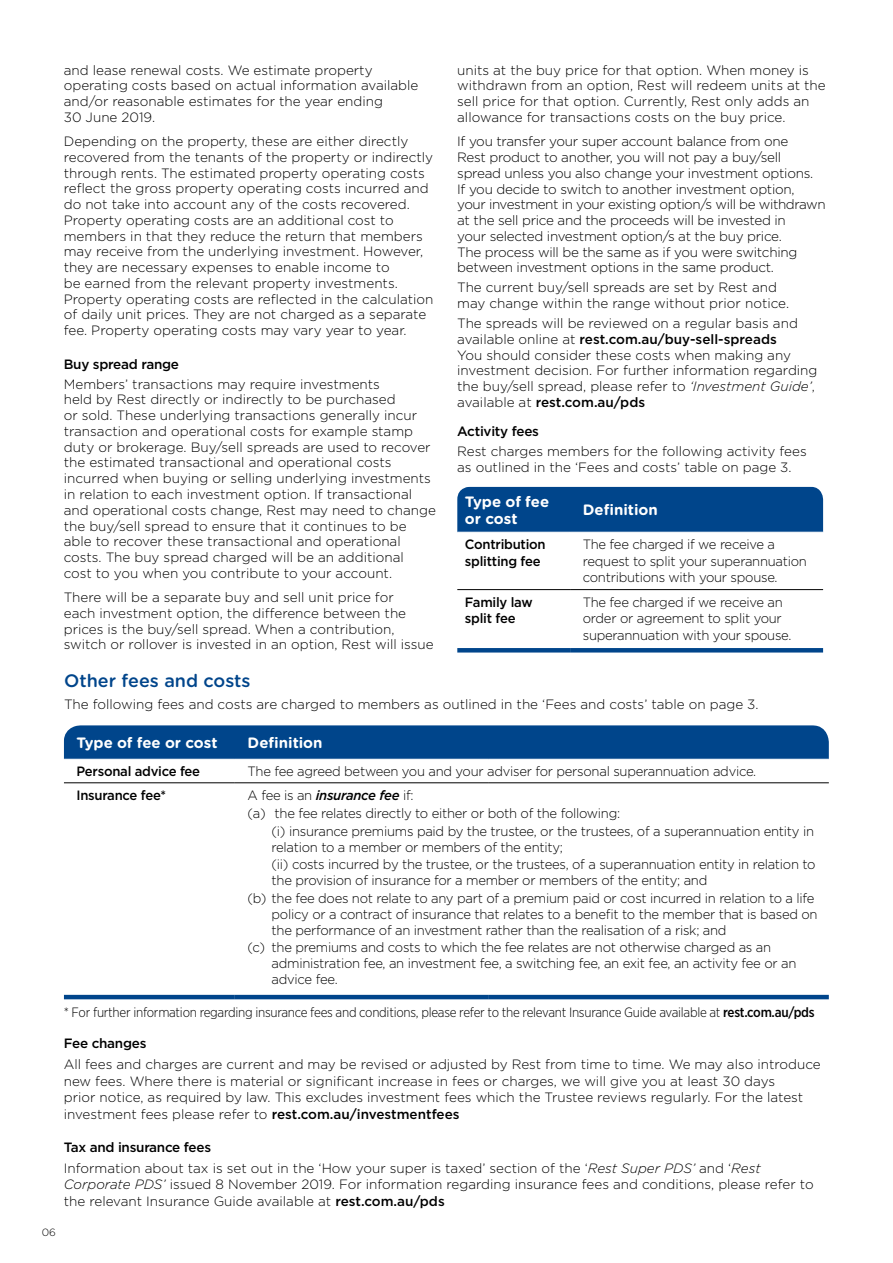
<style>
.page{position:relative;width:893px;height:1263px;background:#fff}
.page>*{position:absolute;margin:0;border:0;box-sizing:border-box;transform-origin:0 0}
.t1{font:500 18px "Gotham Rounded";color:#00458b}
.t2{font:700 15px/16.5px "Gotham Rounded";letter-spacing:-.005em;color:#fff}
.t3{font:300 13.5px/15.8px "Gotham";color:#000}
.t4{font:300 13.5px/15.8px "Gotham";letter-spacing:-.02em;color:#000}
.t5{font:300 13.5px "Gotham Narrow";letter-spacing:-.02em;color:#000}
.t6{font:500 13.5px/16.5px "Gotham";letter-spacing:-.02em;color:#000}
.t7{font:italic 500 13.5px "Gotham";letter-spacing:-.02em;color:#000}
.t8{font:300 10.5px "Gotham";color:#000}
.s1{font-weight:500}
.s2{font-style:italic}
.s3{font-weight:300;font-style:normal}
</style>
<div class="page">
<svg style="left:457px;top:590px;width:366px;height:63px"></svg>
<div style="left:457px;top:487px;width:367px;height:45px;background:#00458b"></div>
<hr style="left:457px;top:589px;width:113px;height:1px;background:#000">
<hr style="left:570px;top:589px;width:253px;height:1px;background:#000">
<hr style="left:457px;top:648px;width:113px;height:4px;background:#00458b">
<hr style="left:570px;top:648px;width:253px;height:4px;background:#00458b">
<svg style="left:64px;top:783px;width:765px;height:217px"></svg>
<svg style="left:64px;top:725px;width:765px;height:35px;background:#0c4e90"></svg>
<hr style="left:64px;top:782px;width:171px;height:1px;background:#000">
<hr style="left:235px;top:782px;width:253px;height:1px;background:#000">
<hr style="left:488px;top:782px;width:341px;height:1px;background:#000">
<hr style="left:64px;top:995px;width:171px;height:4px;background:#00458b">
<hr style="left:235px;top:995px;width:253px;height:4px;background:#00458b">
<hr style="left:488px;top:995px;width:341px;height:4px;background:#00458b">
<p class="t3" style="left:64px;top:62px;width:356px">and lease renewal costs. We estimate property operating costs based on actual information available and/or reasonable estimates for the year ending<br>30 June 2019.</p>
<p class="t3" style="left:64px;top:133px;width:371px">Depending on the property, these are either directly recovered from the tenants of the property or indirectly through rents. The estimated property operating costs reflect the gross property operating costs incurred and do not take into account any of the costs recovered.<br>Property operating costs are an additional cost to members in that they reduce the return that members may receive from the underlying investment. However, they are necessary expenses to enable income to<br>be earned from the relevant property investments.<br>Property operating costs are reflected in the calculation of daily unit prices. They are not charged as a separate fee. Property operating costs may vary year to year.</p>
<p class="t6" style="left:64px;top:355px;width:117px">Buy spread range</p>
<p class="t3" style="left:64px;top:376px;width:374px">Members’ transactions may require investments<br>held by Rest directly or indirectly to be purchased<br>or sold. These underlying transactions generally incur transaction and operational costs for example stamp duty or brokerage. Buy/sell spreads are used to recover the estimated transactional and operational costs incurred when buying or selling underlying investments in relation to each investment option. If transactional and operational costs change, Rest may need to change the buy/sell spread to ensure that it continues to be able to recover these transactional and operational costs. The buy spread charged will be an additional<br>cost to you when you contribute to your account.</p>
<p class="t3" style="left:64px;top:589px;width:371px">There will be a separate buy and sell unit price for<br>each investment option, the difference between the prices is the buy/sell spread. When a contribution, switch or rollover is invested in an option, Rest will issue</p>
<p class="t3" style="left:457px;top:62px;width:370px">units at the buy price for that option. When money is withdrawn from an option, Rest will redeem units at the sell price for that option. Currently, Rest only adds an allowance for transactions costs on the buy price.</p>
<p class="t4" style="left:457px;top:133px;width:370px">If you transfer your super account balance from one<br>Rest product to another, you will not pay a buy/sell spread unless you also change your investment options.<br>If you decide to switch to another investment option, your investment in your existing option/s will be withdrawn at the sell price and the proceeds will be invested in<br>your selected investment option/s at the buy price.<br>The process will be the same as if you were switching between investment options in the same product.</p>
<p class="t3" style="left:457px;top:279px;width:333px">The current buy/sell spreads are set by Rest and may change within the range without prior notice.</p>
<p class="t3" style="left:457px;top:315px;width:362px">The spreads will be reviewed on a regular basis and available online at <span class="s1">rest.com.au/buy-sell-spreads<br></span>You should consider these costs when making any investment decision. For further information regarding the buy/sell spread, please refer to <span class="s2">‘Investment Guide’</span>, available at <span class="s1">rest.com.au/pds</span></p>
<p class="t6" style="left:457px;top:423px;width:83px">Activity fees</p>
<p class="t3" style="left:457px;top:443px;width:351px">Rest charges members for the following activity fees as outlined in the ‘Fees and costs’ table on page 3.</p>
<p class="t2" style="left:465px;top:493px;width:86px">Type of fee or cost</p>
<p class="t2" style="left:583px;top:501px;width:77px">Definition</p>
<p class="t6" style="left:465px;top:536px;width:82px">Contribution splitting fee</p>
<p class="t4" style="left:583px;top:536px;width:226px;line-height:16.5px">The fee charged if we receive a request to split your superannuation contributions with your spouse.</p>
<p class="t6" style="left:465px;top:594px;width:69px">Family law split fee</p>
<p class="t4" style="left:583px;top:593px;width:210px;line-height:16.5px">The fee charged if we receive an order or agreement to split your superannuation with your spouse.</p>
<h1 class="t1" style="left:64px;top:668px;width:188px">Other fees and costs</h1>
<p class="t3" style="left:64px;top:696px;width:696px">The following fees and costs are charged to members as outlined in the ‘Fees and costs’ table on page 3.</p>
<p class="t8" style="left:42px;top:1226px;width:16px">06</p>
<p class="t2" style="left:77px;top:734px;width:143px">Type of fee or cost</p>
<p class="t2" style="left:248px;top:734px;width:77px">Definition</p>
<p class="t6" style="left:77px;top:763px;width:125px">Personal advice fee</p>
<p class="t4" style="left:248px;top:763px;width:510px">The fee agreed between you and your adviser for personal superannuation advice.</p>
<p class="t6" style="left:77px;top:787px;width:91px">Insurance fee*</p>
<p class="t7" style="left:248px;top:786px;width:168px"><span class="s3">A fee is an</span> insurance fee <span class="s3">if:</span></p>
<p class="t4" style="left:248px;top:805px;width:374px">(a) the fee relates directly to either or both of the following:</p>
<p class="t4" style="left:272px;top:823px;width:544px">(i) insurance premiums paid by the trustee, or the trustees, of a superannuation entity in</p>
<p class="t4" style="left:272px;top:837px;width:545px;line-height:17.9px">relation to a member or members of the entity;<br>(ii) costs incurred by the trustee, or the trustees, of a superannuation entity in relation to</p>
<p class="t4" style="left:248px;top:871px;width:568px;line-height:17.9px;text-indent:24px">the provision of insurance for a member or members of the entity; and<br>(b) the fee does not relate to any part of a premium paid or cost incurred in relation to a life</p>
<p class="t4" style="left:272px;top:906px;width:547px">policy or a contract of insurance that relates to a benefit to the member that is based on the performance of an investment rather than the realisation of a risk; and</p>
<p class="t4" style="left:272px;top:939px;width:526px;text-indent:-24px">(c) the premiums and costs to which the fee relates are not otherwise charged as an administration fee, an investment fee, a switching fee, an exit fee, an activity fee or an advice fee.</p>
<p class="t5" style="left:64px;top:1004px;width:752px">* For further information regarding insurance fees and conditions, please refer to the relevant Insurance Guide available at <span class="s1">rest.com.au/pds</span></p>
<p class="t6" style="left:64px;top:1035px;width:84px">Fee changes</p>
<p class="t3" style="left:64px;top:1056px;width:758px;line-height:16.5px">All fees and charges are current and may be revised or adjusted by Rest from time to time. We may also introduce new fees. Where there is material or significant increase in fees or charges, we will give you at least 30 days<br>prior notice, as required by law. This excludes investment fees which the Trustee reviews regularly. For the latest investment fees please refer to <span class="s1">rest.com.au/investmentfees</span></p>
<p class="t3" style="left:64px;top:1137px;width:698px;line-height:20.7px"><span class="s1">Tax and insurance fees<br></span>Information about tax is set out in the ‘How your super is taxed’ section of the ‘<span class="s2">Rest Super PDS’</span> and ‘<span class="s2">Rest</span></p>
<p class="t3" style="left:64px;top:1176px;width:751px;line-height:16.5px"><span class="s2">Corporate PDS’</span> issued 8 November 2019. For information regarding insurance fees and conditions, please refer to the relevant Insurance Guide available at <span class="s1">rest.com.au/pds</span></p>
</div>
